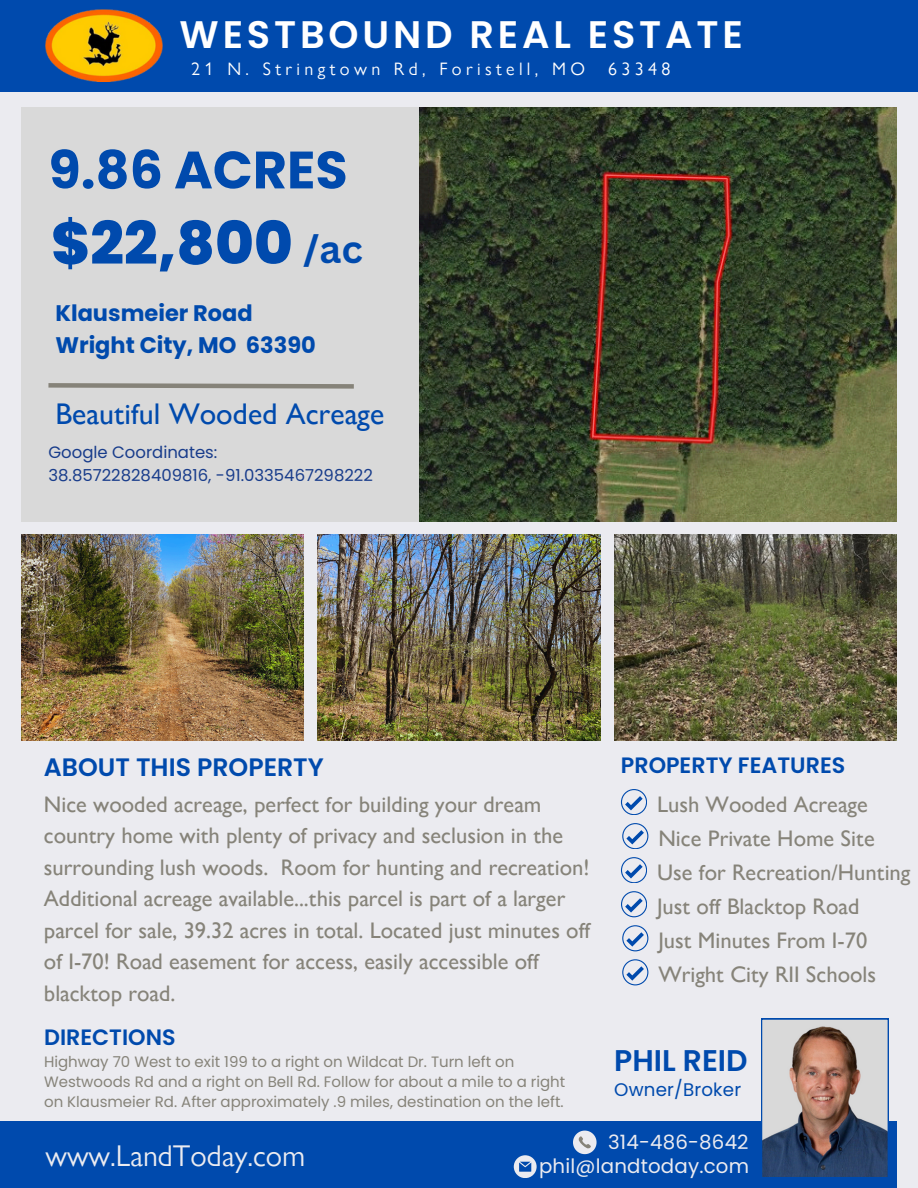
<style>
.page{position:relative;width:918px;height:1188px;background:#ebebf0}
.page>*{position:absolute;margin:0;border:0;box-sizing:border-box;transform-origin:0 0}
.t1{font:800 59.25px "Poppins";color:#004aad}
.t2{font:700 52.5px "Poppins";color:#004aad}
.t3{font:600 38.4px "Poppins";letter-spacing:.1em;color:#fff}
.t4{font:700 38.4px "Canva Sans";color:#004aad}
.t5{font:30px "Gill Sans Nova";color:#ebebf0}
.t6{font:500 29.85px "Gill Sans Nova";color:#004aad}
.t7{font:600 29.85px "Poppins";color:#004aad}
.t8{font:600 25.2px "Poppins";color:#004aad}
.t9{font:500 22.5px/31.5px "Gill Sans Nova";color:#868379}
.t10{font:700 22.5px "Poppins";color:#004aad}
.t11{font:600 22.2px "Poppins";color:#004aad}
.t12{font:19.8px "Poppins";letter-spacing:.01em;color:#ebebf0}
.t13{font:18.3px "Poppins";letter-spacing:.01em;color:#004aad}
.t14{font:18px "Gill Sans Nova";letter-spacing:.24em;color:#fff}
.t15{font:16.5px "Poppins";color:#183c8b}
.t16{font:15px/20.2px "Poppins";color:#868379}
</style>
<div class="page">
<img style="left:418px;top:107px;width:479px;height:414px">
<img style="left:21px;top:534px;width:283px;height:206px">
<img style="left:318px;top:534px;width:282px;height:206px">
<img style="left:614px;top:534px;width:283px;height:206px">
<div style="left:21px;top:107px;width:397px;height:414px;background:#d9d9d9"></div>
<div style="left:0;top:1122px;width:896px;height:66px;background:#004aad"></div>
<svg style="left:514px;top:1155px;width:22px;height:23px"></svg>
<svg style="left:573px;top:1131px;width:24px;height:23px"></svg>
<svg style="left:761px;top:1019px;width:127px;height:158px;background:#8e878c"></svg>
<div style="left:0;top:0;width:918px;height:92px;background:#004aad"></div>
<img style="left:46px;top:10px;width:117px;height:72px">
<svg style="left:622px;top:925px;width:26px;height:26px"></svg>
<svg style="left:621px;top:891px;width:26px;height:26px"></svg>
<svg style="left:622px;top:959px;width:26px;height:26px"></svg>
<svg style="left:621px;top:789px;width:26px;height:26px"></svg>
<svg style="left:621px;top:857px;width:26px;height:26px"></svg>
<svg style="left:48px;top:383px;width:306px;height:6px;background:#9a9890"></svg>
<svg style="left:622px;top:823px;width:26px;height:26px"></svg>
<p class="t3" style="left:180px;top:8px;width:565px">WESTBOUND REAL ESTATE</p>
<p class="t14" style="left:191px;top:55px;width:395px">21 N. Stringtown Rd, Foristell, MO</p>
<p class="t14" style="left:608px;top:55px;width:64px">63348</p>
<p class="t2" style="left:48px;top:133px;width:301px">9.86 ACRES</p>
<p class="t1" style="left:51px;top:202px;width:243px">$22,800</p>
<p class="t4" style="left:304px;top:222px;width:61px">/ac</p>
<p class="t10" style="left:55px;top:298px;width:199px">Klausmeier Road</p>
<p class="t10" style="left:55px;top:329px;width:262px">Wright City, MO 63390</p>
<p class="t6" style="left:55px;top:390px;width:331px">Beautiful Wooded Acreage</p>
<p class="t15" style="left:48px;top:441px;width:170px">Google Coordinates:</p>
<p class="t15" style="left:48px;top:464px;width:326px">38.85722828409816, -91.0335467298222</p>
<p class="t8" style="left:44px;top:749px;width:281px">ABOUT THIS PROPERTY</p>
<p class="t11" style="left:621px;top:749px;width:226px">PROPERTY FEATURES</p>
<p class="t9" style="left:44px;top:786px;width:548px">Nice wooded acreage, perfect for building your dream country home with plenty of privacy and seclusion in the surrounding lush woods. Room for hunting and recreation!<br>Additional acreage available...this parcel is part of a larger parcel for sale, 39.32 acres in total. Located just minutes off of I-70! Road easement for access, easily accessible off blacktop road.</p>
<h2 class="t9" style="left:657px;top:786px;width:212px">Lush Wooded Acreage</h2>
<p class="t9" style="left:658px;top:820px;width:218px">Nice Private Home Site</p>
<h1 class="t9" style="left:657px;top:854px;width:255px">Use for Recreation/Hunting</h1>
<h3 class="t9" style="left:657px;top:889px;width:204px">Just off Blacktop Road</h3>
<p class="t9" style="left:658px;top:923px;width:210px">Just Minutes From I-70</p>
<p class="t9" style="left:658px;top:957px;width:219px">Wright City RII Schools</p>
<p class="t11" style="left:44px;top:1021px;width:133px">DIRECTIONS</p>
<p class="t16" style="left:44px;top:1051px;width:523px">Highway 70 West to exit 199 to a right on Wildcat Dr. Turn left on<br>Westwoods Rd and a right on Bell Rd. Follow for about a mile to a right on Klausmeier Rd. After approximately .9 miles, destination on the left.</p>
<p class="t7" style="left:614px;top:1040px;width:135px">PHIL REID</p>
<p class="t13" style="left:614px;top:1077px;width:128px">Owner/Broker</p>
<p class="t5" style="left:46px;top:1132px;width:261px">www.LandToday.com</p>
<h4 class="t12" style="left:608px;top:1128px;width:142px">314-486-8642</h4>
<h6 class="t12" style="left:539px;top:1152px;width:211px">phil@landtoday.com</h6>
</div>
